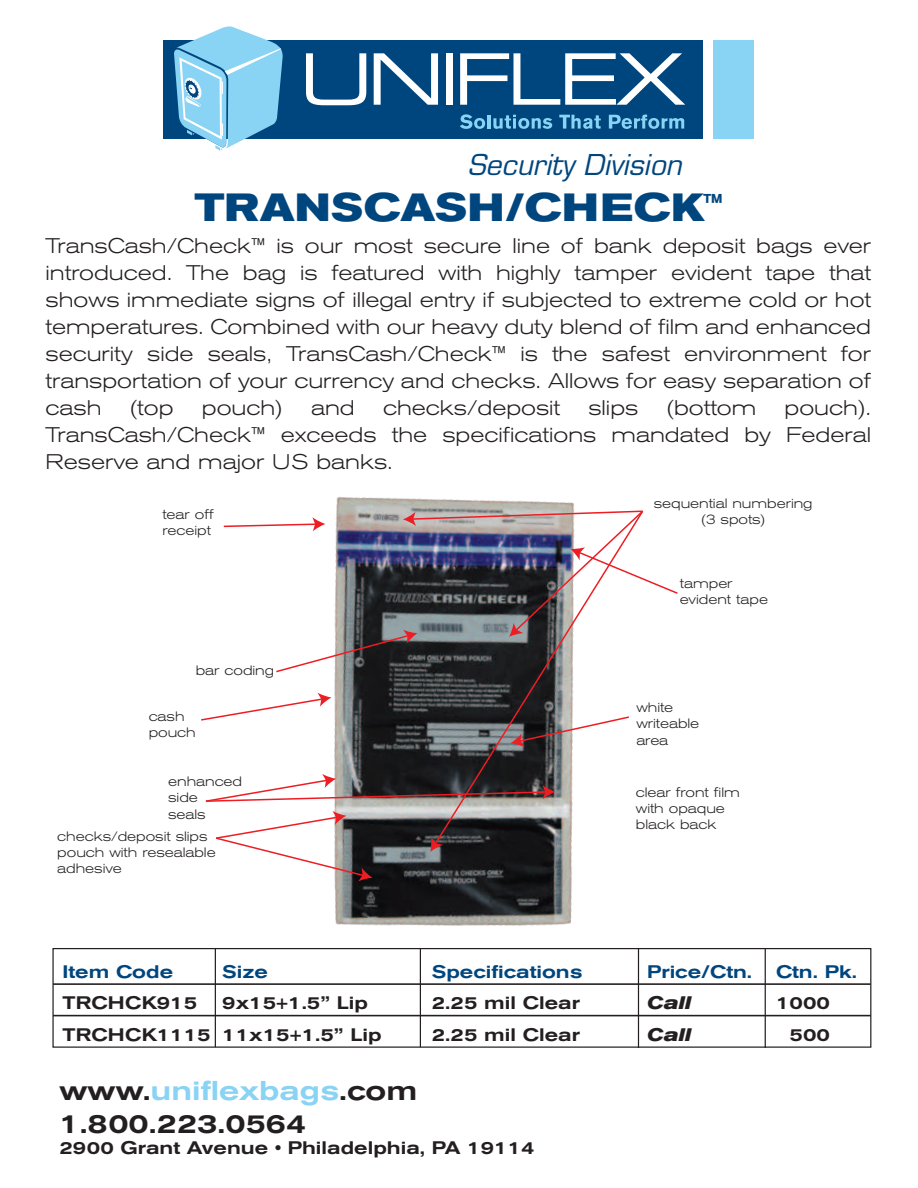
<style>
.page{position:relative;width:918px;height:1188px;background:#fff}
.page>*{position:absolute;margin:0;border:0;box-sizing:border-box;transform-origin:0 0}
.t1{font:700 expanded 39px "Akzidenz Grotesk BE";letter-spacing:.02em;color:#00467e}
.t2{font:italic 28.05px "Eurostile";color:#00467e}
.t3{font:500 expanded 27px/32.4px "Akzidenz Grotesk BE";color:#231f20}
.t4{font:300 expanded 21px/27px "Akzidenz Grotesk BE";color:#231f20;text-align:justify}
.t5{font:500 expanded 18px "Akzidenz Grotesk BE";color:#231f20}
.t6{font:500 expanded 18px "Akzidenz Grotesk BE";color:#00467e}
.t7{font:italic 700 expanded 18px "Akzidenz Grotesk BE";color:#231f20}
.t8{font:300 expanded 13.5px/16.2px "Akzidenz Grotesk BE";letter-spacing:-.005em;color:#231f20}
.s1{color:#89d3f4}
</style>
<div class="page">
<img style="left:317px;top:497px;width:257px;height:429px">
<svg style="left:52px;top:948px;width:820px;height:100px"></svg>
<hr style="left:53px;top:983px;width:818px;height:2px;background:#231f20">
<hr style="left:53px;top:1015px;width:818px;height:1px;background:#231f20">
<hr style="left:215px;top:949px;width:1px;height:98px;background:#231f20">
<hr style="left:420px;top:949px;width:1px;height:98px;background:#231f20">
<hr style="left:638px;top:949px;width:1px;height:99px;background:#231f20">
<hr style="left:765px;top:949px;width:1px;height:99px;background:#231f20">
<div style="left:163px;top:41px;width:540px;height:98px;background:#00467e"></div>
<div style="left:713px;top:41px;width:40px;height:98px;background:#89d3f4"></div>
<svg style="left:306px;top:53px;width:60px;height:52px"></svg>
<svg style="left:374px;top:53px;width:64px;height:52px"></svg>
<div style="left:446px;top:53px;width:7px;height:52px;background:#fff"></div>
<svg style="left:460px;top:53px;width:225px;height:52px"></svg>
<svg style="left:460px;top:114px;width:25px;height:15px"></svg>
<hr style="left:487px;top:115px;width:3px;height:14px;background:#89d3f4">
<svg style="left:493px;top:115px;width:59px;height:14px"></svg>
<svg style="left:559px;top:115px;width:42px;height:14px"></svg>
<svg style="left:609px;top:115px;width:75px;height:14px"></svg>
<svg style="left:174px;top:26px;width:109px;height:125px"></svg>
<svg style="left:205px;top:774px;width:228px;height:29px"></svg>
<svg style="left:201px;top:693px;width:130px;height:29px"></svg>
<svg style="left:433px;top:673px;width:141px;height:173px;background:#535152"></svg>
<svg style="left:430px;top:837px;width:13px;height:15px"></svg>
<svg style="left:511px;top:715px;width:118px;height:32px"></svg>
<img style="left:223px;top:509px;width:455px;height:164px">
<svg style="left:216px;top:811px;width:156px;height:71px"></svg>
<h2 class="t2" style="left:468px;top:147px;width:215px">Security Division</h2>
<h1 class="t1" style="left:195px;top:185px;width:529px">TRANSCASH/CHECK<sup>™</sup></h1>
<p class="t4" style="left:46px;top:232px;width:827px">TransCash/Check™ is our most secure line of bank deposit bags ever introduced. The bag is featured with highly tamper evident tape that shows immediate signs of illegal entry if subjected to extreme cold or hot temperatures. Combined with our heavy duty blend of film and enhanced security side seals, TransCash/Check™ is the safest environment for transportation of your currency and checks. Allows for easy separation of cash</p>
<p class="t4" style="left:46px;top:394px;width:827px;text-indent:739px">pouch).<br>TransCash/Check™ exceeds the specifications mandated by Federal Reserve and major US banks.</p>
<p class="t4" style="left:130px;top:394px;width:45px">(top</p>
<p class="t4" style="left:202px;top:394px;width:82px">pouch)</p>
<p class="t4" style="left:311px;top:394px;width:45px">and</p>
<p class="t4" style="left:383px;top:394px;width:179px">checks/deposit</p>
<p class="t4" style="left:588px;top:394px;width:51px">slips</p>
<p class="t4" style="left:667px;top:394px;width:91px">(bottom</p>
<p class="t8" style="left:162px;top:506px;width:53px">tear off receipt</p>
<p class="t8" style="left:196px;top:662px;width:80px">bar coding</p>
<p class="t8" style="left:149px;top:708px;width:49px">cash pouch</p>
<p class="t8" style="left:168px;top:774px;width:75px">enhanced side<br>seals</p>
<p class="t8" style="left:57px;top:828px;width:160px">checks/deposit slips pouch with resealable adhesive</p>
<p class="t8" style="left:654px;top:496px;width:160px;text-align:center">sequential numbering (3 spots)</p>
<p class="t8" style="left:680px;top:575px;width:90px">tamper evident tape</p>
<p class="t8" style="left:636px;top:700px;width:64px">white writeable area</p>
<p class="t8" style="left:636px;top:784px;width:106px">clear front film with opaque black back</p>
<p class="t6" style="left:63px;top:961px;width:112px">Item Code</p>
<p class="t6" style="left:222px;top:961px;width:47px">Size</p>
<p class="t6" style="left:432px;top:961px;width:152px">Specifications</p>
<p class="t6" style="left:647px;top:961px;width:107px">Price/Ctn.</p>
<p class="t6" style="left:776px;top:961px;width:83px">Ctn. Pk.</p>
<p class="t5" style="left:63px;top:992px;width:136px">TRCHCK915</p>
<p class="t5" style="left:222px;top:992px;width:147px">9x15+1.5” Lip</p>
<p class="t5" style="left:432px;top:992px;width:150px">2.25 mil Clear</p>
<p class="t7" style="left:647px;top:992px;width:46px">Call</p>
<p class="t5" style="left:776px;top:992px;width:55px">1000</p>
<p class="t5" style="left:63px;top:1024px;width:321px">TRCHCK1115 11x15+1.5” Lip</p>
<p class="t5" style="left:432px;top:1024px;width:150px">2.25 mil Clear</p>
<p class="t7" style="left:647px;top:1023px;width:46px">Call</p>
<p class="t5" style="left:790px;top:1024px;width:42px">500</p>
<p class="t3" style="left:59px;top:1075px;width:359px">www.<span class="s1">uniflexbags</span>.com<br>1.800.223.0564</p>
<p class="t5" style="left:59px;top:1137px;width:477px">2900 Grant Avenue • Philadelphia, PA 19114</p>
</div>
